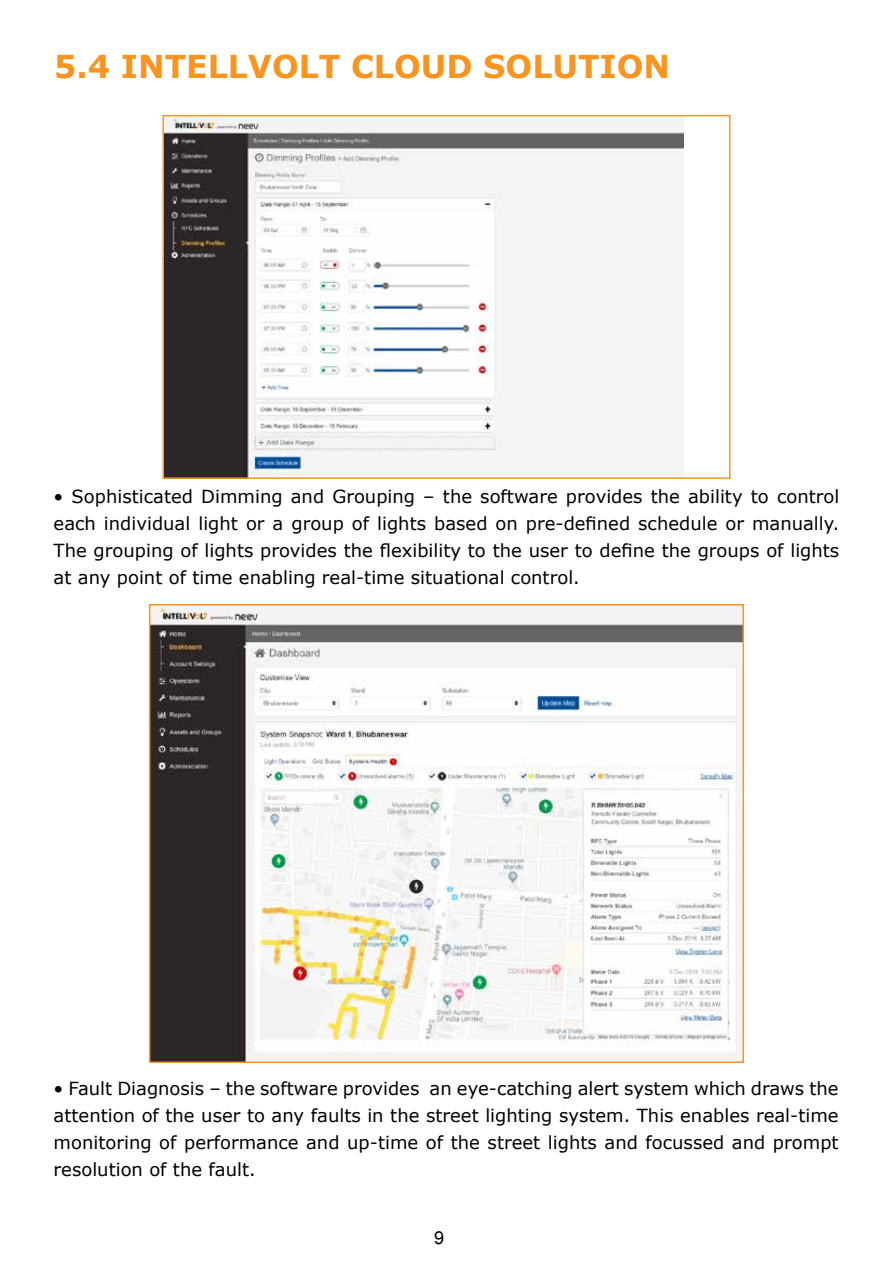
<style>
.page{position:relative;width:893px;height:1263px;background:#fff}
.page>*{position:absolute;margin:0;border:0;box-sizing:border-box;transform-origin:0 0}
.t1{font:700 31.5px "Verdana";color:#f79520}
.t2{font:18px/27px "Verdana";color:#000;text-align:justify}
.t3{font:18px "Helvetica";color:#000}
</style>
<div class="page">
<img style="left:165px;top:118px;width:518px;height:358px">
<div style="left:162px;top:115px;width:568px;height:364px;border:2px solid #f79520"></div>
<img style="left:152px;top:607px;width:589px;height:453px">
<div style="left:149px;top:604px;width:595px;height:459px;border:2px solid #f79520"></div>
<h1 class="t1" style="left:54px;top:44px;width:618px">5.4 INTELLVOLT CLOUD SOLUTION</h1>
<p class="t2" style="left:54px;top:483px;width:787px">• Sophisticated Dimming and Grouping – the software provides the ability to control each individual light or a group of lights based on pre-defined schedule or manually.<br>The grouping of lights provides the flexibility to the user to define the groups of lights at any point of time enabling real-time situational control.</p>
<p class="t2" style="left:54px;top:1075px;width:786px">• Fault Diagnosis – the software provides an eye-catching alert system which draws the attention of the user to any faults in the street lighting system. This enables real-time monitoring of performance and up-time of the street lights and focussed and prompt resolution of the fault.</p>
<p class="t3" style="left:434px;top:1226px;width:12px">9</p>
</div>
